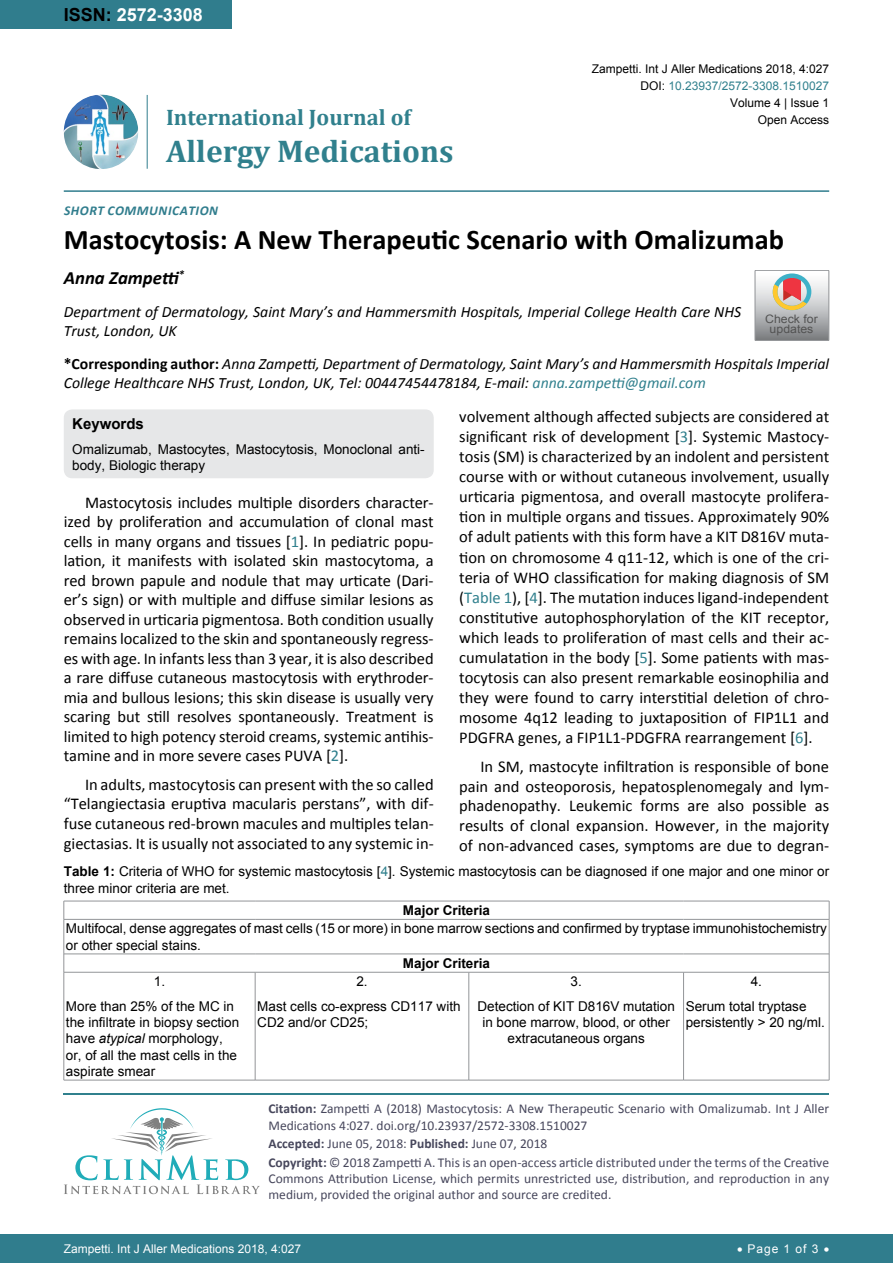
<style>
.page{position:relative;width:893px;height:1263px;background:#fff}
.page>*{position:absolute;margin:0;border:0;box-sizing:border-box;transform-origin:0 0}
.t1{font:700 31.5px "Cambria";color:#30808d}
.t2{font:700 28.5px "Calibri";color:#000}
.t3{font:700 22.5px "Cambria";color:#30808d}
.t4{font:italic 700 18.75px "Calibri";color:#000}
.t5{font:700 18px "Arial";color:#fff}
.t6{font:16.5px/20.1px "Calibri";color:#000;text-align:justify}
.t7{font:italic 15.75px/18.9px "Calibri";color:#000}
.t8{font:700 15px "Arial";color:#000}
.t9{font:13.5px/16.2px "Arial";color:#000}
.t10{font:13.5px/16.2px "Calibri";color:#47475c}
.t11{font:700 13.5px "Arial";color:#000}
.t12{font:italic 700 13.5px "Calibri";letter-spacing:.04em;color:#307d8d}
.t13{font:12px/17.2px "Arial";color:#000;text-align:right}
.t14{font:12px "Arial";color:#fff}
.t15{font:12px "Arial";color:#30808d}
.t16{font:11.7px/10.1px "Arial";color:#535353;text-align:center;scale:1.06 1}
.s1{color:#000}
.s2{font-weight:700;font-style:normal}
.s3{color:#30808d}
.s4{font-weight:700}
.s5{font-style:italic}
</style>
<div class="page">
<hr style="left:64px;top:1093px;width:765px;height:2px;background:#30808d">
<svg style="left:64px;top:1108px;width:196px;height:86px"></svg>
<img style="left:64px;top:95px;width:74px;height:74px;border-radius:37px">
<hr style="left:147px;top:95px;width:1px;height:74px;background:#307d8d">
<hr style="left:64px;top:190px;width:765px;height:2px;background:#307d8d">
<div style="left:0;top:1234px;width:893px;height:29px;background:#307d8d"></div>
<div style="left:0;top:0;width:231px;height:28px;background:#307d8d"></div>
<div style="left:64px;top:409px;width:370px;height:69px;background:#e6e7e8;border-radius:9px"></div>
<svg style="left:755px;top:270px;width:74px;height:71px;background:#bcb6b3"></svg>
<hr style="left:64px;top:901px;width:191px;height:1px;background:#939598">
<svg style="left:64px;top:901px;width:1px;height:18px"></svg>
<hr style="left:255px;top:901px;width:214px;height:1px;background:#939598">
<hr style="left:469px;top:901px;width:215px;height:1px;background:#939598">
<hr style="left:684px;top:901px;width:145px;height:1px;background:#939598">
<svg style="left:829px;top:901px;width:1px;height:18px"></svg>
<hr style="left:64px;top:919px;width:191px;height:1px;background:#939598">
<hr style="left:64px;top:919px;width:1px;height:35px;background:#939598">
<hr style="left:255px;top:919px;width:214px;height:1px;background:#939598">
<hr style="left:469px;top:919px;width:215px;height:1px;background:#939598">
<hr style="left:684px;top:919px;width:145px;height:1px;background:#939598">
<hr style="left:829px;top:919px;width:1px;height:35px;background:#939598">
<hr style="left:64px;top:954px;width:191px;height:1px;background:#939598">
<svg style="left:64px;top:954px;width:1px;height:18px"></svg>
<hr style="left:255px;top:954px;width:214px;height:1px;background:#939598">
<hr style="left:469px;top:954px;width:215px;height:1px;background:#939598">
<hr style="left:684px;top:954px;width:145px;height:1px;background:#939598">
<svg style="left:829px;top:954px;width:1px;height:18px"></svg>
<hr style="left:64px;top:972px;width:191px;height:1px;background:#939598">
<hr style="left:64px;top:972px;width:1px;height:108px;background:#939598">
<hr style="left:255px;top:972px;width:214px;height:1px;background:#939598">
<hr style="left:255px;top:972px;width:1px;height:108px;background:#939598">
<hr style="left:469px;top:972px;width:215px;height:1px;background:#939598">
<hr style="left:469px;top:972px;width:1px;height:108px;background:#939598">
<hr style="left:684px;top:972px;width:145px;height:1px;background:#939598">
<hr style="left:683px;top:972px;width:1px;height:108px;background:#939598">
<hr style="left:829px;top:972px;width:1px;height:108px;background:#939598">
<hr style="left:64px;top:1080px;width:191px;height:1px;background:#939598">
<hr style="left:255px;top:1080px;width:214px;height:1px;background:#939598">
<hr style="left:469px;top:1080px;width:215px;height:1px;background:#939598">
<hr style="left:684px;top:1080px;width:145px;height:1px;background:#939598">
<p class="t5" style="left:64px;top:2px;width:141px"><span class="s1">ISSN:</span> 2572-3308</p>
<h3 class="t3" style="left:166px;top:101px;width:246px">International Journal of</h3>
<h1 class="t1" style="left:166px;top:129px;width:289px">Allergy Medications</h1>
<p class="t12" style="left:64px;top:202px;width:156px">SHORT COMMUNICATION</p>
<p class="t13" style="left:592px;top:60px;width:239px">Zampetti. Int J Aller Medications 2018, 4:027</p>
<p class="t15" style="left:640px;top:78px;width:190px"><span class="s1">DOI:</span> 10.23937/2572-3308.1510027</p>
<p class="t13" style="left:730px;top:94px;width:101px">Volume 4 | Issue 1<br>Open Access</p>
<h2 class="t2" style="left:64px;top:221px;width:722px">Mastocytosis: A New Therapeutic Scenario with Omalizumab</h2>
<p class="t4" style="left:64px;top:266px;width:122px">ANNA ZAMPETTI<sup>*</sup></p>
<p class="t7" style="left:64px;top:302px;width:679px">Department of Dermatology, Saint Mary’s and Hammersmith Hospitals, Imperial College Health Care NHS<br>Trust, London, UK</p>
<p class="t7" style="left:64px;top:354px;width:767px"><span class="s2">*Corresponding author:</span> Anna Zampetti, Department of Dermatology, Saint Mary’s and Hammersmith Hospitals Imperial<br>College Healthcare NHS Trust, London, UK, Tel: 00447454478184, E-mail: <span class="s3">anna.zampetti@gmail.com</span></p>
<p class="t6" style="left:459px;top:406px;width:371px">volvement although affected subjects are considered at significant risk of development [<span class="s3">3</span>]. Systemic Mastocy&shy;tosis (SM) is characterized by an indolent and persistent course with or without cutaneous involvement, usually urticaria pigmentosa, and overall mastocyte prolifera&shy;tion in multiple organs and tissues. Approximately 90% of adult patients with this form have a KIT D816V muta&shy;tion on chromosome 4 q11-12, which is one of the cri&shy;teria of WHO classification for making diagnosis of SM (<span class="s3">Table 1</span>), [<span class="s3">4</span>]. The mutation induces ligand-independent constitutive autophosphorylation of the KIT receptor, which leads to proliferation of mast cells and their ac&shy;cumulatation in the body [<span class="s3">5</span>]. Some patients with mas&shy;tocytosis can also present remarkable eosinophilia and they were found to carry interstitial deletion of chro&shy;mosome 4q12 leading to juxtaposition of FIP1L1 and PDGFRA genes, a FIP1L1-PDGFRA rearrangement [<span class="s3">6</span>].</p>
<p class="t6" style="left:459px;top:756px;width:371px;text-indent:21px">In SM, mastocyte infiltration is responsible of bone pain and osteoporosis, hepatosplenomegaly and lym&shy;phadenopathy. Leukemic forms are also possible as results of clonal expansion. However, in the majority of non-advanced cases, symptoms are due to degran-</p>
<p class="t16" style="left:765px;top:314px;width:51px">Check for updates</p>
<p class="t8" style="left:72px;top:414px;width:73px">Keywords</p>
<p class="t9" style="left:72px;top:441px;width:354px">Omalizumab, Mastocytes, Mastocytosis, Monoclonal anti&shy;body, Biologic therapy</p>
<p class="t6" style="left:64px;top:493px;width:371px;line-height:19.5px;text-indent:21px">Mastocytosis includes multiple disorders character&shy;ized by proliferation and accumulation of clonal mast cells in many organs and tissues [<span class="s3">1</span>]. In pediatric popu&shy;lation, it manifests with isolated skin mastocytoma, a red brown papule and nodule that may urticate (Dari&shy;er’s sign) or with multiple and diffuse similar lesions as observed in urticaria pigmentosa. Both condition usually remains localized to the skin and spontaneously regress&shy;es with age. In infants less than 3 year, it is also described a rare diffuse cutaneous mastocytosis with erythroder&shy;mia and bullous lesions; this skin disease is usually very scaring but still resolves spontaneously. Treatment is limited to high potency steroid creams, systemic antihis&shy;tamine and in more severe cases PUVA [<span class="s3">2</span>].</p>
<p class="t6" style="left:64px;top:774px;width:371px;text-indent:21px">In adults, mastocytosis can present with the so called “Telangiectasia eruptiva macularis perstans”, with dif&shy;fuse cutaneous red-brown macules and multiples telan&shy;giectasias. It is usually not associated to any systemic in-</p>
<p class="t9" style="left:64px;top:863px;width:767px"><span class="s4">Table 1:</span> Criteria of WHO for systemic mastocytosis [<span class="s3">4</span>]. Systemic mastocytosis can be diagnosed if one major and one minor or three minor criteria are met.</p>
<p class="t11" style="left:403px;top:901px;width:89px">Major Criteria</p>
<p class="t9" style="left:66px;top:921px;width:763px">Multifocal, dense aggregates of mast cells (15 or more) in bone marrow sections and confirmed by tryptase immunohistochemistry or other special stains.</p>
<p class="t11" style="left:403px;top:954px;width:89px">Major Criteria</p>
<p class="t9" style="left:66px;top:969px;width:170px;line-height:24.8px;text-indent:88px">1.<br>More than 25% of the MC in</p>
<p class="t9" style="left:66px;top:1014px;width:175px">the infiltrate in biopsy section have <span class="s5">atypical</span> morphology, or, of all the mast cells in the aspirate smear</p>
<p class="t9" style="left:257px;top:969px;width:205px;line-height:24.8px;text-align:center">2.<br>Mast cells co-express CD117 with</p>
<p class="t9" style="left:257px;top:1014px;width:113px">CD2 and/or CD25;</p>
<p class="t9" style="left:477px;top:969px;width:199px;line-height:24.8px;text-align:center">3.<br>Detection of KIT D816V mutation</p>
<p class="t9" style="left:482px;top:1014px;width:189px;text-align:center">in bone marrow, blood, or other extracutaneous organs</p>
<p class="t9" style="left:686px;top:969px;width:122px;line-height:24.8px;text-indent:65px">4.<br>Serum total tryptase</p>
<p class="t9" style="left:686px;top:1014px;width:141px">persistently &gt; 20 ng/ml.</p>
<p class="t10" style="left:268px;top:1101px;width:562px"><span class="s4">Citation:</span> Zampetti A (2018) Mastocytosis: A New Therapeutic Scenario with Omalizumab. Int J Aller<br>Medications 4:027. doi.org/10.23937/2572-3308.1510027</p>
<p class="t10" style="left:268px;top:1134px;width:562px;line-height:18.6px"><span class="s4">Accepted:</span> June 05, 2018: <span class="s4">Published:</span> June 07, 2018<br><span class="s4">Copyright:</span> © 2018 Zampetti A. This is an open-access article distributed under the terms of the Creative</p>
<p class="t10" style="left:268px;top:1170px;width:562px">Commons Attribution License, which permits unrestricted use, distribution, and reproduction in any medium, provided the original author and source are credited.</p>
<p class="t14" style="left:64px;top:1241px;width:239px">Zampetti. Int J Aller Medications 2018, 4:027</p>
<p class="t14" style="left:737px;top:1241px;width:94px">• Page 1 of 3 •</p>
</div>
